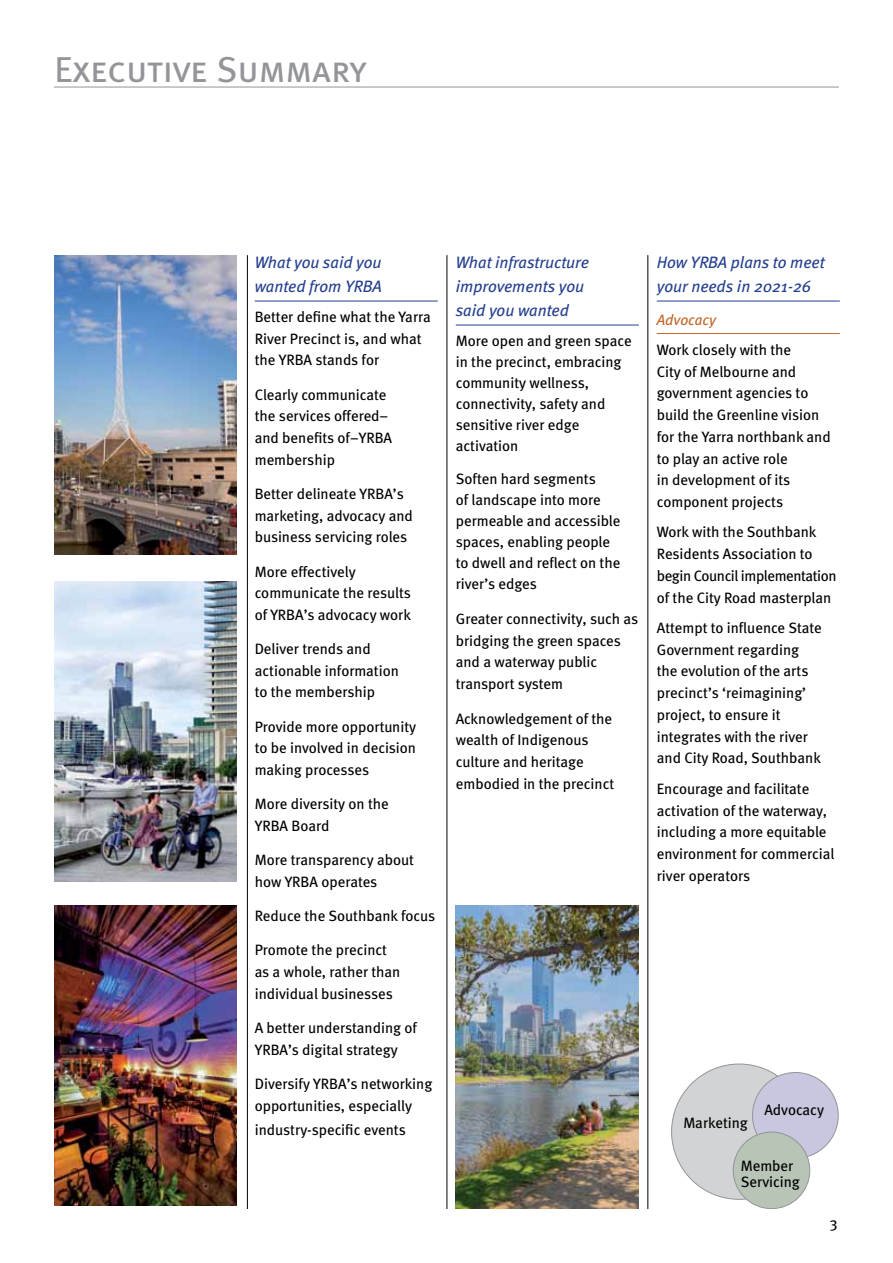
<style>
.page{position:relative;width:893px;height:1263px;background:#fff}
.page>*{position:absolute;margin:0;border:0;box-sizing:border-box;transform-origin:0 0}
.t1{font:36px "Meta Book Caps";letter-spacing:-.01em;color:#939598}
.t2{font:italic 16.5px/24px "Meta";color:#25408f}
.t3{font:15px/21.8px "Meta";color:#000}
.t4{font:italic 15px "Meta";color:#c26525}
</style>
<div class="page">
<hr style="left:247px;top:255px;width:1px;height:954px;background:#000">
<hr style="left:447px;top:255px;width:1px;height:954px;background:#000">
<hr style="left:647px;top:255px;width:1px;height:954px;background:#000">
<hr style="left:54px;top:87px;width:785px;height:1px;background:#939598">
<hr style="left:255px;top:301px;width:183px;height:1px;background:#25408f">
<hr style="left:456px;top:325px;width:183px;height:1px;background:#25408f">
<hr style="left:657px;top:301px;width:183px;height:1px;background:#25408f">
<hr style="left:657px;top:333px;width:183px;height:1px;background:#c26525">
<img style="left:54px;top:255px;width:183px;height:300px">
<img style="left:54px;top:906px;width:183px;height:300px">
<img style="left:54px;top:581px;width:183px;height:300px">
<div style="left:672px;top:1064px;width:135px;height:135px;background:#d1d3d4;border-radius:50%"></div>
<div style="left:752px;top:1072px;width:86px;height:86px;background:#c8c7df;border-radius:50%"></div>
<div style="left:733px;top:1132px;width:77px;height:76px;background:#b7c4b6;border-radius:50%"></div>
<div style="left:733px;top:1132px;width:77px;height:77px;border:1px solid #939598;border-radius:50%"></div>
<img style="left:455px;top:906px;width:183px;height:303px">
<h1 class="t1" style="left:54px;top:49px;width:315px">Executive Summary</h1>
<p class="t2" style="left:255px;top:250px;width:128px">What you said you wanted from YRBA</p>
<p class="t3" style="left:255px;top:306px;width:177px">Better define what the Yarra<br>River Precinct is, and what the YRBA stands for</p>
<p class="t3" style="left:255px;top:384px;width:139px">Clearly communicate the services offered– and benefits of–YRBA membership</p>
<p class="t3" style="left:255px;top:483px;width:160px">Better delineate YRBA’s marketing, advocacy and business servicing roles</p>
<p class="t3" style="left:255px;top:560px;width:158px">More effectively communicate the results of YRBA’s advocacy work</p>
<p class="t3" style="left:255px;top:638px;width:146px">Deliver trends and actionable information to the membership</p>
<p class="t3" style="left:255px;top:715px;width:163px;text-align:justify">Provide more opportunity to be involved in decision making processes</p>
<p class="t3" style="left:255px;top:793px;width:136px">More diversity on the<br>YRBA Board</p>
<p class="t3" style="left:255px;top:849px;width:161px">More transparency about how YRBA operates</p>
<p class="t3" style="left:255px;top:905px;width:182px">Reduce the Southbank focus</p>
<p class="t3" style="left:255px;top:939px;width:147px">Promote the precinct as a whole, rather than individual businesses</p>
<p class="t3" style="left:255px;top:1017px;width:164px">A better understanding of<br>YRBA’s digital strategy</p>
<p class="t3" style="left:255px;top:1073px;width:179px">Diversify YRBA’s networking opportunities, especially</p>
<p class="t3" style="left:255px;top:1118px;width:153px">industry-specific events</p>
<p class="t2" style="left:456px;top:250px;width:135px">What infrastructure improvements you said you wanted</p>
<p class="t3" style="left:456px;top:330px;width:177px;line-height:21px">More open and green space in the precinct, embracing community wellness, connectivity, safety and sensitive river edge activation</p>
<p class="t3" style="left:456px;top:468px;width:166px;line-height:21px">Soften hard segments<br>of landscape into more permeable and accessible spaces, enabling people to dwell and reflect on the river’s edges</p>
<p class="t3" style="left:456px;top:608px;width:184px">Greater connectivity, such as bridging the green spaces and a waterway public transport system</p>
<p class="t3" style="left:456px;top:707px;width:160px">Acknowledgement of the wealth of Indigenous culture and heritage embodied in the precinct</p>
<p class="t2" style="left:657px;top:250px;width:169px">How YRBA plans to meet your needs in 2021-26</p>
<p class="t4" style="left:657px;top:311px;width:61px">Advocacy</p>
<p class="t3" style="left:657px;top:339px;width:175px">Work closely with the<br>City of Melbourne and government agencies to build the Greenline vision for the Yarra northbank and to play an active role<br>in development of its component projects</p>
<p class="t3" style="left:657px;top:521px;width:181px">Work with the Southbank<br>Residents Association to begin Council implementation of the City Road masterplan</p>
<p class="t3" style="left:657px;top:617px;width:166px">Attempt to influence State<br>Government regarding the evolution of the arts precinct’s ‘reimagining’ project, to ensure it integrates with the river and City Road, Southbank</p>
<p class="t3" style="left:657px;top:777px;width:179px">Encourage and facilitate activation of the waterway, including a more equitable environment for commercial river operators</p>
<p class="t3" style="left:764px;top:1099px;width:61px">Advocacy</p>
<p class="t3" style="left:683px;top:1112px;width:66px">Marketing</p>
<p class="t3" style="left:741px;top:1157px;width:61px;line-height:16.5px">Member<br>Servicing</p>
<p class="t3" style="left:830px;top:1212px;width:9px">3</p>
</div>
